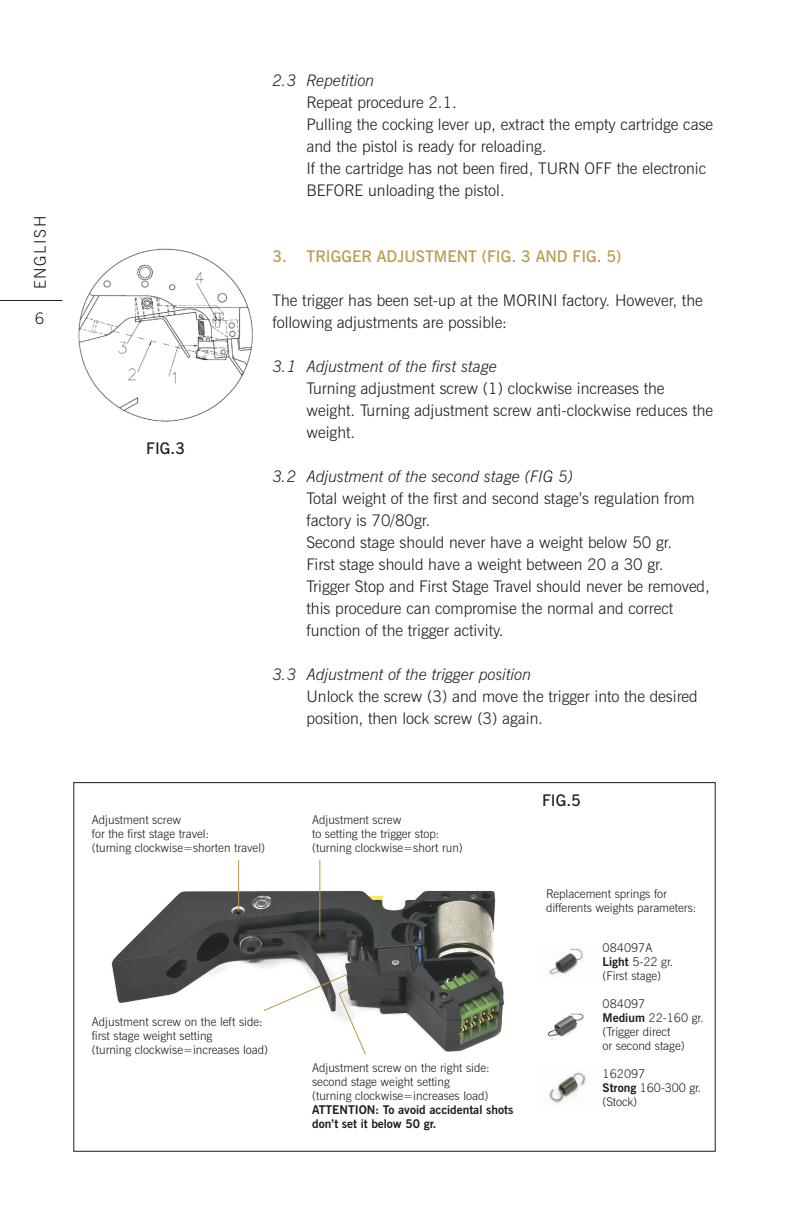
<style>
.page{position:relative;width:789px;height:1225px;background:#fff}
.page>*{position:absolute;margin:0;border:0;box-sizing:border-box;transform-origin:0 0}
.t1{font:300 16px/22px "News Gothic BT";color:#1d1d1b}
.t2{font:italic 300 16px "News Gothic BT";color:#1d1d1b}
.t3{font:600 16px "News Gothic BT";color:#bb9847}
.t4{font:600 16px "News Gothic BT";color:#1d1d1b}
.t5{font:300 16px "News Gothic BT";letter-spacing:.1em;color:#1d1d1b}
.t6{font:300 12px/14px "News Gothic BT";color:#1d1d1b}
.t7{font:700 12px/14px "News Gothic BT";color:#1d1d1b}
.s1{font-style:italic}
.s2{font-weight:700}
</style>
<div class="page">
<hr style="left:0;top:300px;width:62px;height:1px;background:#1d1d1b">
<img style="left:78px;top:243px;width:175px;height:179px">
<img style="left:111px;top:860px;width:393px;height:192px">
<hr style="left:238px;top:860px;width:1px;height:51px;background:#bb9847">
<svg style="left:262px;top:973px;width:104px;height:82px"></svg>
<hr style="left:319px;top:860px;width:1px;height:75px;background:#bb9847">
<img style="left:547px;top:1013px;width:37px;height:27px">
<img style="left:549px;top:948px;width:34px;height:27px">
<img style="left:549px;top:1072px;width:37px;height:32px">
<p class="t5" style="left:30px;top:289px;width:75px;rotate:-90deg">ENGLISH</p>
<p class="t1" style="left:35px;top:307px;width:11px">6</p>
<p class="t4" style="left:146px;top:438px;width:40px">FIG.3</p>
<p class="t1" style="left:306px;top:69px;width:152px;text-indent:-34px"><span class="s1">2.3 Repetition<br></span>Repeat procedure 2.1.</p>
<p class="t1" style="left:306px;top:113px;width:408px">Pulling the cocking lever up, extract the empty cartridge case and the pistol is ready for reloading.</p>
<p class="t1" style="left:306px;top:157px;width:401px">If the cartridge has not been fired, TURN OFF the electronic<br>BEFORE unloading the pistol.</p>
<p class="t3" style="left:272px;top:247px;width:350px">3. TRIGGER ADJUSTMENT (FIG. 3 AND FIG. 5)</p>
<p class="t1" style="left:272px;top:289px;width:431px">The trigger has been set-up at the MORINI factory. However, the following adjustments are possible:</p>
<p class="t2" style="left:272px;top:357px;width:226px">3.1 Adjustment of the first stage</p>
<p class="t1" style="left:306px;top:377px;width:408px">Turning adjustment screw (1) clockwise increases the weight. Turning adjustment screw anti-clockwise reduces the weight.</p>
<p class="t2" style="left:272px;top:467px;width:302px">3.2 Adjustment of the second stage (FIG 5)</p>
<p class="t1" style="left:306px;top:487px;width:389px">Total weight of the first and second stage’s regulation from factory is 70/80gr.</p>
<p class="t1" style="left:306px;top:531px;width:367px">Second stage should never have a weight below 50 gr.</p>
<p class="t1" style="left:306px;top:553px;width:358px">First stage should have a weight between 20 a 30 gr.</p>
<p class="t1" style="left:306px;top:575px;width:404px">Trigger Stop and First Stage Travel should never be removed, this procedure can compromise the normal and correct function of the trigger activity.</p>
<p class="t2" style="left:272px;top:665px;width:260px">3.3 Adjustment of the trigger position</p>
<p class="t1" style="left:306px;top:685px;width:392px">Unlock the screw (3) and move the trigger into the desired position, then lock screw (3) again.</p>
<p class="t6" style="left:92px;top:812px;width:91px">Adjustment screw</p>
<p class="t6" style="left:92px;top:826px;width:119px">for the first stage travel:</p>
<p class="t6" style="left:92px;top:840px;width:175px">(turning clockwise=shorten travel)</p>
<p class="t6" style="left:312px;top:812px;width:91px">Adjustment screw</p>
<p class="t6" style="left:312px;top:826px;width:129px">to setting the trigger stop:</p>
<p class="t6" style="left:312px;top:840px;width:152px">(turning clockwise=short run)</p>
<p class="t4" style="left:541px;top:791px;width:40px">FIG.5</p>
<p class="t6" style="left:545px;top:887px;width:152px">Replacement springs for differents weights parameters:</p>
<p class="t6" style="left:92px;top:1014px;width:172px">Adjustment screw on the left side:</p>
<p class="t6" style="left:92px;top:1028px;width:122px">first stage weight setting</p>
<p class="t6" style="left:92px;top:1042px;width:178px">(turning clockwise=increases load)</p>
<p class="t6" style="left:312px;top:1060px;width:179px">Adjustment screw on the right side:</p>
<p class="t6" style="left:312px;top:1074px;width:139px">second stage weight setting</p>
<p class="t6" style="left:312px;top:1088px;width:178px">(turning clockwise=increases load)</p>
<p class="t7" style="left:312px;top:1102px;width:202px">ATTENTION: To avoid accidental shots don’t set it below 50 gr.</p>
<p class="t6" style="left:602px;top:940px;width:51px">084097A</p>
<p class="t6" style="left:602px;top:954px;width:72px"><span class="s2">Light</span> 5-22 gr.</p>
<p class="t6" style="left:602px;top:968px;width:60px">(First stage)</p>
<p class="t6" style="left:602px;top:996px;width:44px">084097</p>
<p class="t6" style="left:602px;top:1010px;width:103px"><span class="s2">Medium</span> 22-160 gr.</p>
<p class="t6" style="left:602px;top:1024px;width:69px">(Trigger direct</p>
<p class="t6" style="left:602px;top:1038px;width:84px">or second stage)</p>
<p class="t6" style="left:602px;top:1066px;width:44px">162097</p>
<p class="t6" style="left:602px;top:1080px;width:100px"><span class="s2">Strong</span> 160-300 gr.</p>
<p class="t6" style="left:602px;top:1094px;width:36px">(Stock)</p>
</div>
